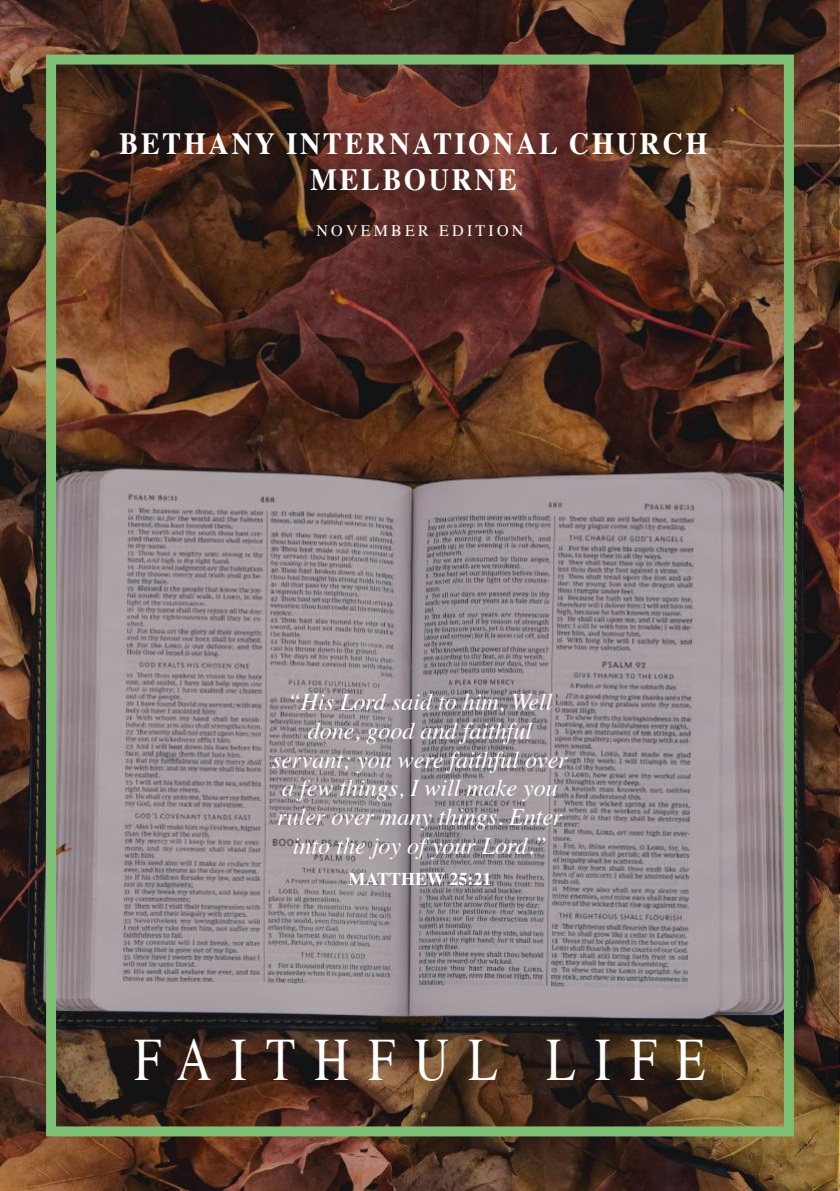
<style>
.page{position:relative;width:840px;height:1191px;background:#fff}
.page>*{position:absolute;margin:0;border:0;box-sizing:border-box;transform-origin:0 0}
.t1{font:60px "Times";letter-spacing:.4em;color:#fff;scale:.8 1}
.t2{font:700 30.8px/36px "Times";letter-spacing:.1em;color:#fff;text-align:center;scale:.91 1}
.t3{font:italic 24px/28.8px "Times";color:#fff;text-align:center}
.t4{font:700 18px "Times";color:#fff}
.t5{font:16px "Times";letter-spacing:.2em;color:#fff}
</style>
<div class="page">
<img style="left:0;top:0;width:838px;height:1191px">
<div style="left:46px;top:55px;width:747px;height:1081px;border:10px solid #7fc077"></div>
<p class="t2" style="left:119px;top:122px;width:647px">BETHANY INTERNATIONAL CHURCH<br>MELBOURNE</p>
<p class="t5" style="left:316px;top:215px;width:208px">NOVEMBER EDITION</p>
<p class="t3" style="left:272px;top:686px;width:297px">“His Lord said to him, Well done, good and faithful servant; you were faithful over a few things, I will make you ruler over many things. Enter into the joy of your Lord.”</p>
<p class="t4" style="left:348px;top:861px;width:144px">MATTHEW 25:21</p>
<h1 class="t1" style="left:134px;top:1004px;width:715px">FAITHFUL LIFE</h1>
</div>
